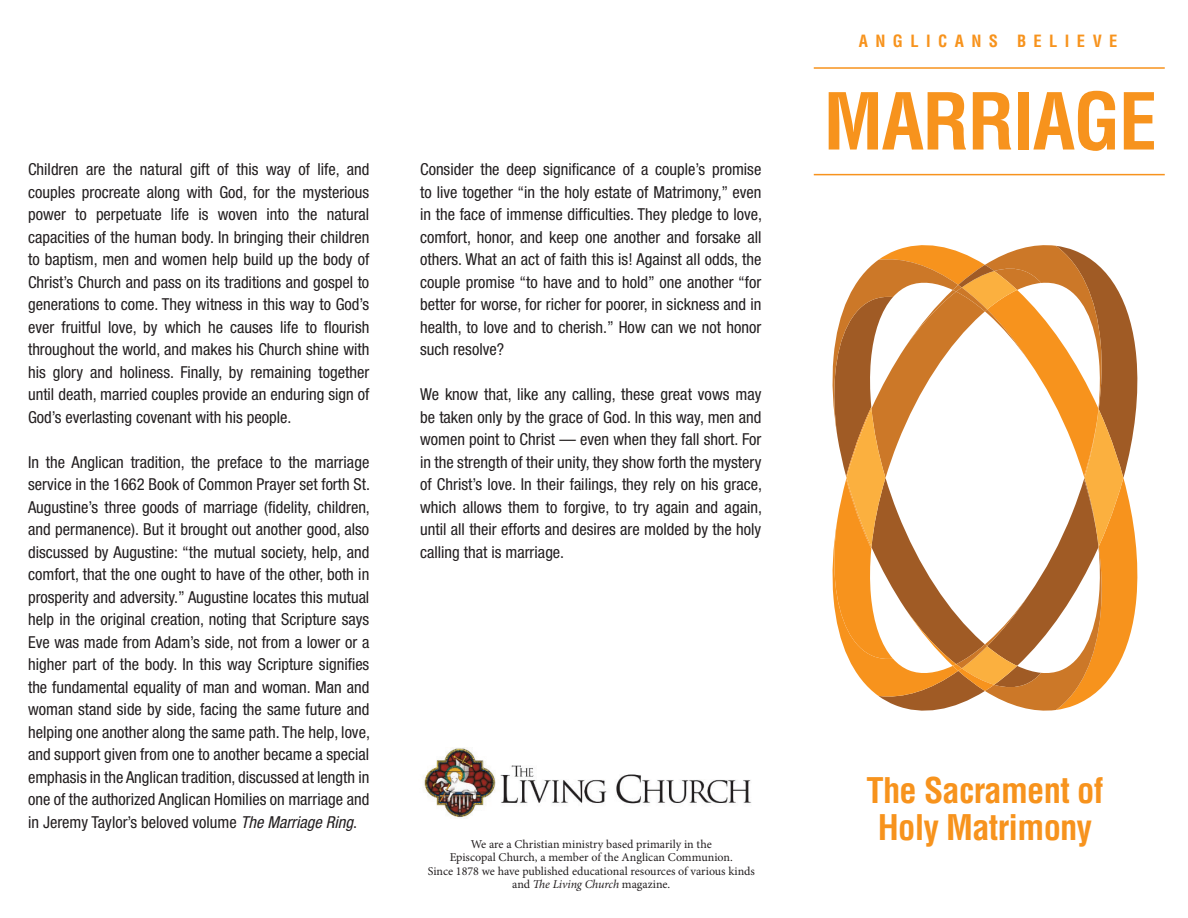
<style>
.page{position:relative;width:1188px;height:918px;background:#fff}
.page>*{position:absolute;margin:0;border:0;box-sizing:border-box;transform-origin:0 0}
.t1{font:700 condensed 76.5px "Helvetica";letter-spacing:-.02em;color:#f7931d}
.t2{font:700 condensed 34.5px/37.5px "Helvetica";letter-spacing:-.02em;color:#f7931d;text-align:center}
.t3{font:condensed 16.5px/22.5px "Helvetica Neue";color:#231f20;text-align:justify}
.t4{font:700 condensed 16.5px "Helvetica";letter-spacing:.45em;color:#f7931d}
.t5{font:12px/13.5px "Minion Pro";color:#231f20;text-align:center}
.s1{font-style:italic}
</style>
<div class="page">
<hr style="left:814px;top:174px;width:351px;height:1px;background:#f7931d">
<hr style="left:814px;top:67px;width:351px;height:2px;background:#f7931d">
<svg style="left:832px;top:245px;width:306px;height:466px"></svg>
<img style="left:423px;top:747px;width:329px;height:71px">
<p class="t3" style="left:28px;top:158px;width:343px">Children are the natural gift of this way of life, and couples procreate along with God, for the mysterious power to perpetuate life is woven into the natural capacities of the human body. In bringing their children to baptism, men and women help build up the body of Christ’s Church and pass on its traditions and gospel to generations to come. They witness in this way to God’s ever fruitful love, by which he causes life to flourish throughout the world, and makes his Church shine with his glory and holiness. Finally, by remaining together until death, married couples provide an enduring sign of God’s everlasting covenant with his people.</p>
<p class="t3" style="left:28px;top:450px;width:343px">In the Anglican tradition, the preface to the marriage service in the 1662 Book of Common Prayer set forth St.<br>Augustine’s three goods of marriage (fidelity, children, and permanence). But it brought out another good, also discussed by Augustine: “the mutual society, help, and comfort, that the one ought to have of the other, both in prosperity and adversity.” Augustine locates this mutual help in the original creation, noting that Scripture says Eve was made from Adam’s side, not from a lower or a higher part of the body. In this way Scripture signifies the fundamental equality of man and woman. Man and woman stand side by side, facing the same future and helping one another along the same path. The help, love, and support given from one to another became a special emphasis in the Anglican tradition, discussed at length in one of the authorized Anglican Homilies on marriage and in Jeremy Taylor’s beloved volume <span class="s1">The Marriage Ring</span>.</p>
<p class="t3" style="left:420px;top:158px;width:343px">Consider the deep significance of a couple’s promise to live together “in the holy estate of Matrimony,” even in the face of immense difficulties. They pledge to love, comfort, honor, and keep one another and forsake all others. What an act of faith this is! Against all odds, the couple promise “to have and to hold” one another “for better for worse, for richer for poorer, in sickness and in health, to love and to cherish.” How can we not honor such resolve?</p>
<p class="t3" style="left:420px;top:383px;width:343px">We know that, like any calling, these great vows may be taken only by the grace of God. In this way, men and women point to Christ — even when they fall short. For in the strength of their unity, they show forth the mystery of Christ’s love. In their failings, they rely on his grace, which allows them to forgive, to try again and again, until all their efforts and desires are molded by the holy calling that is marriage.</p>
<p class="t5" style="left:428px;top:837px;width:329px">We are a Christian ministry based primarily in the<br>Episcopal Church, a member of the Anglican Communion.<br>Since 1878 we have published educational resources of various kinds and <span class="s1">The Living Church</span> magazine.</p>
<p class="t4" style="left:859px;top:31px;width:260px">ANGLICANS BELIEVE</p>
<h1 class="t1" style="left:824px;top:74px;width:335px">MARRIAGE</h1>
<h2 class="t2" style="left:867px;top:771px;width:238px">The Sacrament of<br>Holy Matrimony</h2>
</div>
